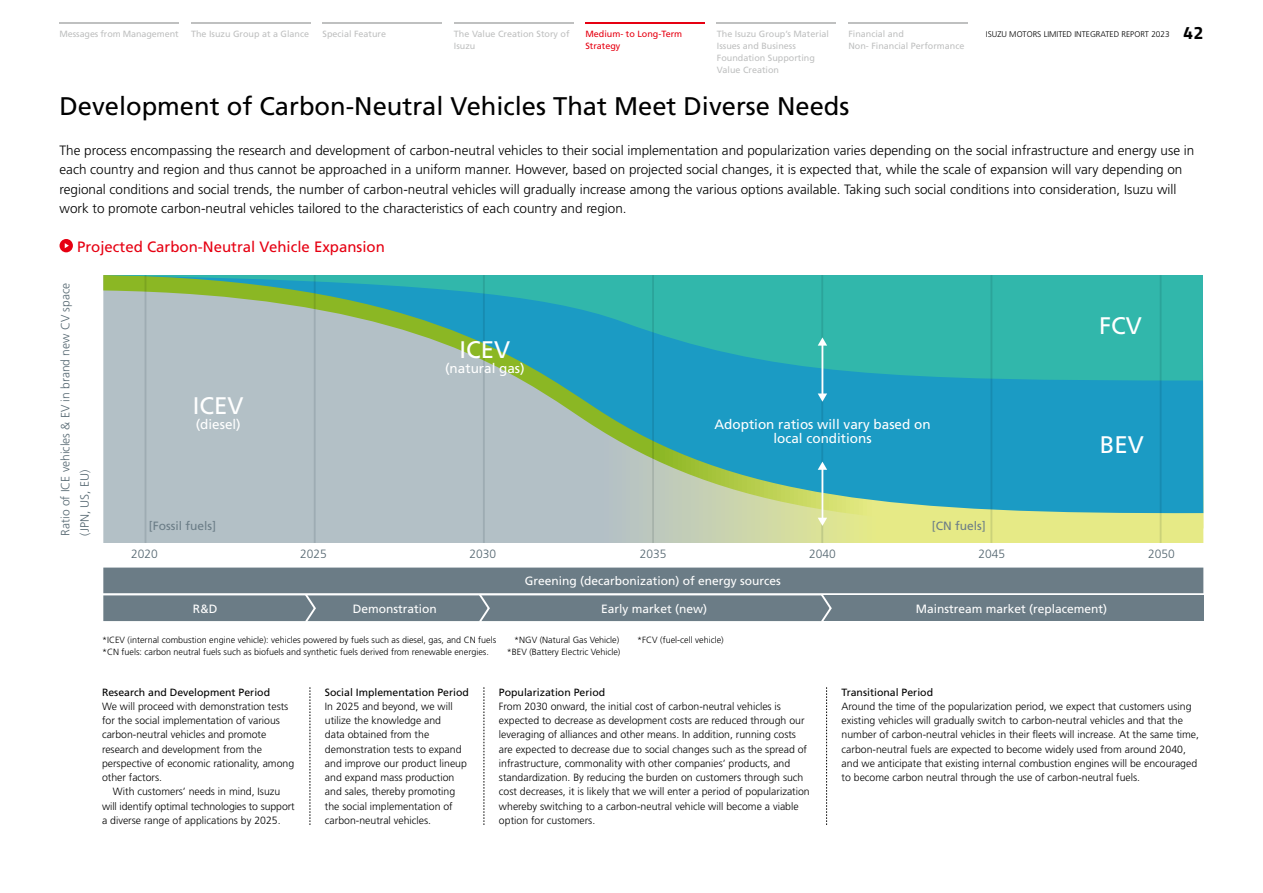
<style>
.page{position:relative;width:1263px;height:893px;background:#fff}
.page>*{position:absolute;margin:0;border:0;box-sizing:border-box;transform-origin:0 0}
.t1{font:25.5px "Frutiger LT Std";color:#000}
.t2{font:24px "Frutiger LT Std";color:#fff}
.t3{font:15px "Frutiger LT Std";color:#e60012}
.t4{font:300 13.5px/19.5px "Frutiger LT Std";color:#000}
.t5{font:13.5px/14.9px "Frutiger LT Std";color:#fff;text-align:center}
.t6{font:12px "Frutiger LT Std";color:#fff}
.t7{font:300 12px/19.5px "Frutiger LT Std";color:#546670}
.t8{font:300 12px "Frutiger LT Std";color:#53656f}
.t9{font:12px "Frutiger LT Std";color:#6b7d87}
.t10{font:300 10.5px/14.2px "Frutiger LT Std";color:#000}
.t11{font:10.5px "Frutiger LT Std";color:#000}
.t12{font:300 9px "Frutiger LT Std";color:#000}
.t13{font:9px/12px "Frutiger LT Std";color:#bfc0c0}
.t14{font:9px/12px "Frutiger LT Std";color:#e60012}
.t15{font:300 8.25px "Frutiger LT Std";color:#000}
.s1{font-family:"Titillium Web";font-weight:700;font-size:18px}
</style>
<div class="page">
<svg style="left:103px;top:529px;width:1100px;height:14px;background:#c8d1ac"></svg>
<svg style="left:103px;top:514px;width:1100px;height:15px;background:#c8d1ac"></svg>
<svg style="left:103px;top:380px;width:1100px;height:134px;background:#6eb0be"></svg>
<svg style="left:103px;top:275px;width:1100px;height:105px;background:#50b3ad"></svg>
<hr style="left:145px;top:275px;width:1px;height:268px;background:#6b7c86">
<hr style="left:314px;top:275px;width:2px;height:268px;background:#6b7c86">
<hr style="left:483px;top:275px;width:2px;height:268px;background:#6b7c86">
<hr style="left:652px;top:275px;width:2px;height:268px;background:#6b7c86">
<hr style="left:821px;top:275px;width:2px;height:268px;background:#6b7c86">
<hr style="left:990px;top:275px;width:2px;height:268px;background:#6b7c86">
<hr style="left:1160px;top:275px;width:1px;height:268px;background:#6b7c86">
<hr style="left:821px;top:344px;width:2px;height:51px;background:#fff">
<svg style="left:818px;top:393px;width:9px;height:9px"></svg>
<svg style="left:818px;top:337px;width:9px;height:9px"></svg>
<hr style="left:821px;top:468px;width:2px;height:51px;background:#fff">
<svg style="left:818px;top:518px;width:9px;height:8px"></svg>
<svg style="left:818px;top:462px;width:9px;height:8px"></svg>
<svg style="left:103px;top:568px;width:1100px;height:54px;background:#73838d"></svg>
<div style="left:60px;top:239px;width:13px;height:13px;background:#e60012;border-radius:50%"></div>
<svg style="left:65px;top:243px;width:4px;height:5px"></svg>
<svg style="left:826px;top:687px;width:1px;height:138px"></svg>
<svg style="left:484px;top:687px;width:1px;height:138px"></svg>
<svg style="left:310px;top:687px;width:1px;height:138px"></svg>
<hr style="left:60px;top:22px;width:119px;height:1px;background:#bfc0c0">
<hr style="left:322px;top:22px;width:120px;height:1px;background:#bfc0c0">
<hr style="left:191px;top:22px;width:119px;height:1px;background:#bfc0c0">
<hr style="left:717px;top:22px;width:119px;height:1px;background:#bfc0c0">
<hr style="left:848px;top:22px;width:119px;height:1px;background:#bfc0c0">
<hr style="left:585px;top:22px;width:119px;height:1px;background:#e60012">
<hr style="left:454px;top:22px;width:119px;height:1px;background:#bfc0c0">
<p class="t13" style="left:60px;top:28px;width:121px">Messages from Management</p>
<p class="t13" style="left:191px;top:28px;width:120px">The Isuzu Group at a Glance</p>
<p class="t13" style="left:322px;top:28px;width:65px">Special Feature</p>
<p class="t13" style="left:717px;top:28px;width:114px">The Isuzu Group’s Material</p>
<p class="t15" style="left:986px;top:30px;width:219px">ISUZU MOTORS LIMITED INTEGRATED REPORT 2023 <span class="s1">42</span></p>
<p class="t13" style="left:717px;top:40px;width:100px">Issues and Business<br>Foundation Supporting<br>Value Creation</p>
<p class="t13" style="left:454px;top:28px;width:117px">The Value Creation Story of<br>Isuzu</p>
<p class="t14" style="left:585px;top:28px;width:98px">Medium- to Long-Term<br>Strategy</p>
<p class="t13" style="left:848px;top:28px;width:118px">Financial and<br>Non- Financial Performance</p>
<h1 class="t1" style="left:60px;top:91px;width:791px">Development of Carbon-Neutral Vehicles That Meet Diverse Needs</h1>
<p class="t4" style="left:60px;top:140px;width:1136px">The process encompassing the research and development of carbon-neutral vehicles to their social implementation and popularization varies depending on the social infrastructure and energy use in each country and region and thus cannot be approached in a uniform manner. However, based on projected social changes, it is expected that, while the scale of expansion will vary depending on regional conditions and social trends, the number of carbon-neutral vehicles will gradually increase among the various options available. Taking such social conditions into consideration, Isuzu will work to promote carbon-neutral vehicles tailored to the characteristics of each country and region.</p>
<h3 class="t3" style="left:77px;top:237px;width:309px">Projected Carbon-Neutral Vehicle Expansion</h3>
<p class="t7" style="left:56px;top:536px;width:254px;rotate:-90deg">Ratio of ICE vehicles &amp; EV in brand new CV space (JPN, US, EU)</p>
<p class="t8" style="left:131px;top:547px;width:28px">2020</p>
<p class="t8" style="left:300px;top:547px;width:28px">2025</p>
<p class="t8" style="left:469px;top:547px;width:28px">2030</p>
<p class="t8" style="left:640px;top:547px;width:28px">2035</p>
<p class="t8" style="left:809px;top:547px;width:28px">2040</p>
<p class="t8" style="left:978px;top:547px;width:28px">2045</p>
<p class="t8" style="left:1148px;top:547px;width:28px">2050</p>
<h2 class="t2" style="left:1099px;top:311px;width:44px">FCV</h2>
<h2 class="t2" style="left:460px;top:335px;width:52px">ICEV</h2>
<p class="t5" style="left:445px;top:361px;width:81px">(natural gas)</p>
<h2 class="t2" style="left:193px;top:392px;width:52px">ICEV</h2>
<p class="t5" style="left:196px;top:417px;width:47px">(diesel)</p>
<p class="t5" style="left:714px;top:416px;width:218px">Adoption ratios will vary based on local conditions</p>
<h2 class="t2" style="left:1100px;top:431px;width:46px">BEV</h2>
<p class="t9" style="left:932px;top:519px;width:55px">[CN fuels]</p>
<p class="t9" style="left:149px;top:519px;width:69px">[Fossil fuels]</p>
<p class="t6" style="left:525px;top:574px;width:258px">Greening (decarbonization) of energy sources</p>
<p class="t6" style="left:193px;top:601px;width:26px">R&amp;D</p>
<p class="t6" style="left:353px;top:601px;width:86px">Demonstration</p>
<p class="t6" style="left:601px;top:601px;width:108px">Early market (new)</p>
<p class="t6" style="left:916px;top:601px;width:193px">Mainstream market (replacement)</p>
<p class="t12" style="left:102px;top:635px;width:396px">*ICEV (internal combustion engine vehicle): vehicles powered by fuels such as diesel, gas, and CN fuels</p>
<p class="t12" style="left:514px;top:635px;width:107px">*NGV (Natural Gas Vehicle)</p>
<p class="t12" style="left:637px;top:635px;width:88px">*FCV (fuel-cell vehicle)</p>
<p class="t12" style="left:102px;top:647px;width:388px">*CN fuels: carbon neutral fuels such as biofuels and synthetic fuels derived from renewable energies.</p>
<p class="t12" style="left:507px;top:647px;width:115px">*BEV (Battery Electric Vehicle)</p>
<p class="t11" style="left:102px;top:686px;width:170px">Research and Development Period</p>
<p class="t10" style="left:102px;top:699px;width:194px">We will proceed with demonstration tests for the social implementation of various carbon-neutral vehicles and promote research and development from the perspective of economic rationality, among other factors.</p>
<p class="t10" style="left:102px;top:785px;width:194px;text-indent:11px">With customers’ needs in mind, Isuzu will identify optimal technologies to support a diverse range of applications by 2025.</p>
<p class="t11" style="left:325px;top:686px;width:145px">Social Implementation Period</p>
<p class="t10" style="left:325px;top:699px;width:143px">In 2025 and beyond, we will utilize the knowledge and<br>data obtained from the demonstration tests to expand and improve our product lineup and expand mass production and sales, thereby promoting the social implementation of carbon-neutral vehicles.</p>
<p class="t11" style="left:499px;top:686px;width:108px">Popularization Period</p>
<p class="t10" style="left:499px;top:699px;width:312px">From 2030 onward, the initial cost of carbon-neutral vehicles is expected to decrease as development costs are reduced through our leveraging of alliances and other means. In addition, running costs are expected to decrease due to social changes such as the spread of infrastructure, commonality with other companies’ products, and standardization. By reducing the burden on customers through such cost decreases, it is likely that we will enter a period of popularization whereby switching to a carbon-neutral vehicle will become a viable option for customers.</p>
<p class="t11" style="left:842px;top:686px;width:93px">Transitional Period</p>
<p class="t10" style="left:842px;top:699px;width:359px">Around the time of the popularization period, we expect that customers using existing vehicles will gradually switch to carbon-neutral vehicles and that the number of carbon-neutral vehicles in their fleets will increase. At the same time, carbon-neutral fuels are expected to become widely used from around 2040, and we anticipate that existing internal combustion engines will be encouraged to become carbon neutral through the use of carbon-neutral fuels.</p>
</div>
